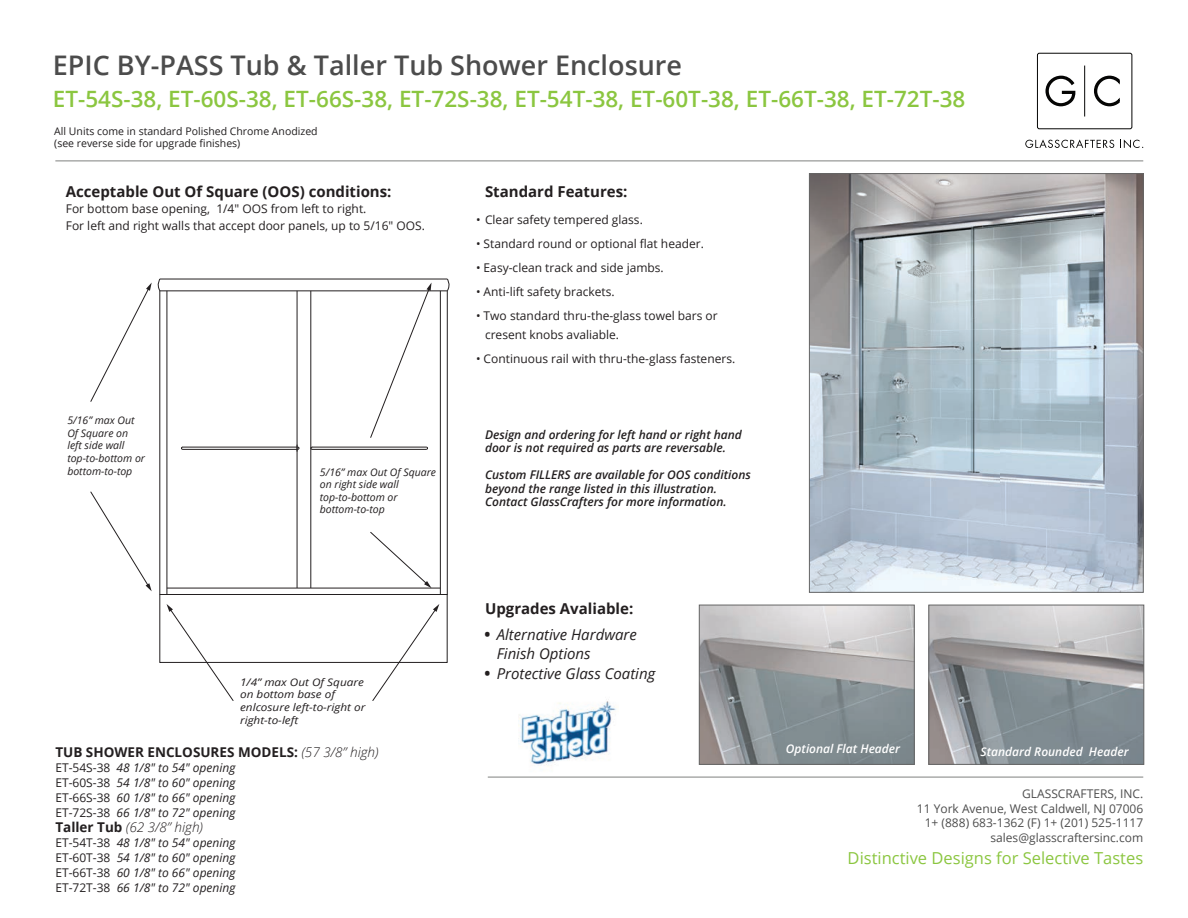
<style>
.page{position:relative;width:1188px;height:918px;background:#fff}
.page>*{position:absolute;margin:0;border:0;box-sizing:border-box;transform-origin:0 0}
.t1{font:600 27px "Open Sans";color:#4c4c4c}
.t2{font:600 22.5px "Open Sans";color:#8bc640}
.t3{font:21px/39px "Open Sans";color:#231f20}
.t4{font:16.5px "Open Sans";color:#8bc640}
.t5{font:700 15px "Open Sans";color:#231f20}
.t6{font:italic 15px/19.5px "Open Sans";color:#231f20}
.t7{font:700 13.5px "Open Sans";color:#231f20}
.t8{font:italic 300 13.5px "Open Sans";color:#231f20}
.t9{font:12px/16.5px "Open Sans";color:#231f20}
.t10{font:italic 12px/15px "Open Sans";color:#231f20;text-align:justify}
.t11{font:italic 600 12px/13.5px "Open Sans";color:#231f20}
.t12{font:12px/14.4px "Open Sans";color:#4d4d4d;text-align:right}
.t13{font:italic 600 12px "Open Sans";color:#fff}
.t14{font:italic 10.5px/12.6px "Open Sans";color:#231f20}
.t15{font:10.5px/12.6px "Open Sans";color:#201d1e}
.t16{font:italic 10.5px/12.6px "Open Sans";color:#231f20;scale:1.12 1}
.s1{font-weight:300;font-style:italic}
.s2{font-style:normal}
.s3{font-weight:700;font-style:normal}
</style>
<div class="page">
<img style="left:518px;top:701px;width:101px;height:76px">
<hr style="left:55px;top:161px;width:1088px;height:1px;background:#808180">
<hr style="left:488px;top:777px;width:655px;height:1px;background:#808180">
<div style="left:1037px;top:53px;width:95px;height:76px;border:1px solid #050504;border-radius:2px"></div>
<svg style="left:1025px;top:139px;width:89px;height:9px"></svg>
<svg style="left:1120px;top:139px;width:23px;height:9px"></svg>
<svg style="left:1045px;top:75px;width:31px;height:32px"></svg>
<svg style="left:1094px;top:75px;width:26px;height:32px"></svg>
<hr style="left:1084px;top:66px;width:1px;height:51px;background:#050504">
<svg style="left:370px;top:283px;width:62px;height:155px"></svg>
<svg style="left:370px;top:531px;width:62px;height:57px"></svg>
<svg style="left:90px;top:491px;width:62px;height:100px"></svg>
<svg style="left:167px;top:604px;width:67px;height:97px"></svg>
<svg style="left:372px;top:604px;width:67px;height:97px"></svg>
<img style="left:701px;top:607px;width:212px;height:156px">
<div style="left:699px;top:605px;width:216px;height:160px;border:1px solid #666"></div>
<img style="left:930px;top:607px;width:212px;height:156px">
<div style="left:928px;top:605px;width:216px;height:160px;border:1px solid #666"></div>
<img style="left:811px;top:175px;width:331px;height:416px">
<div style="left:809px;top:173px;width:335px;height:420px;border:1px solid #666"></div>
<hr style="left:160px;top:279px;width:287px;height:1px;background:#231f20">
<hr style="left:160px;top:290px;width:287px;height:1px;background:#231f20">
<hr style="left:167px;top:588px;width:273px;height:1px;background:#231f20">
<hr style="left:310px;top:291px;width:1px;height:297px;background:#231f20">
<hr style="left:297px;top:291px;width:1px;height:297px;background:#231f20">
<hr style="left:183px;top:447px;width:115px;height:1px;background:#231f20">
<hr style="left:183px;top:449px;width:115px;height:1px;background:#231f20">
<hr style="left:167px;top:291px;width:1px;height:303px;background:#231f20">
<hr style="left:440px;top:291px;width:1px;height:303px;background:#231f20">
<svg style="left:181px;top:446px;width:3px;height:4px"></svg>
<hr style="left:312px;top:447px;width:114px;height:1px;background:#231f20">
<hr style="left:312px;top:449px;width:114px;height:1px;background:#231f20">
<svg style="left:310px;top:446px;width:3px;height:4px"></svg>
<svg style="left:425px;top:446px;width:3px;height:4px"></svg>
<div style="left:159px;top:594px;width:289px;height:69px;border:1px solid #231f20"></div>
<svg style="left:297px;top:445px;width:3px;height:7px"></svg>
<svg style="left:446px;top:278px;width:4px;height:14px"></svg>
<svg style="left:90px;top:278px;width:71px;height:124px"></svg>
<h1 class="t1" style="left:53px;top:47px;width:631px">EPIC BY-PASS Tub &amp; Taller Tub Shower Enclosure</h1>
<h2 class="t2" style="left:53px;top:83px;width:914px">ET-54S-38, ET-60S-38, ET-66S-38, ET-72S-38, ET-54T-38, ET-60T-38, ET-66T-38, ET-72T-38</h2>
<p class="t15" style="left:54px;top:124px;width:265px">All Units come in standard Polished Chrome Anodized (see reverse side for upgrade finishes)</p>
<p class="t5" style="left:66px;top:181px;width:327px">Acceptable Out Of Square (OOS) conditions:</p>
<p class="t9" style="left:66px;top:200px;width:361px">For bottom base opening, 1/4" OOS from left to right.<br>For left and right walls that accept door panels, up to 5/16" OOS.</p>
<p class="t14" style="left:67px;top:414px;width:79px">5/16” max Out<br>Of Square on left side wall top-to-bottom or bottom-to-top</p>
<p class="t14" style="left:320px;top:465px;width:118px">5/16” max Out Of Square on right side wall top-to-bottom or bottom-to-top</p>
<p class="t16" style="left:240px;top:675px;width:113px">1/4” max Out Of Square on bottom base of enlcosure left-to-right or right-to-left</p>
<p class="t7" style="left:55px;top:742px;width:325px">TUB SHOWER ENCLOSURES MODELS: <span class="s1">(57 3/8” high)</span></p>
<p class="t10" style="left:55px;top:760px;width:182px"><span class="s2">ET-54S-38</span> 48 1/8" to 54" opening <span class="s2">ET-60S-38</span> 54 1/8" to 60" opening <span class="s2">ET-66S-38</span> 60 1/8" to 66" opening <span class="s2">ET-72S-38</span> 66 1/8" to 72" opening</p>
<p class="t8" style="left:55px;top:818px;width:149px"><span class="s3">Taller Tub</span> (62 3/8” high)</p>
<p class="t10" style="left:55px;top:835px;width:182px"><span class="s2">ET-54T-38</span> 48 1/8" to 54" opening <span class="s2">ET-60T-38</span> 54 1/8" to 60" opening <span class="s2">ET-66T-38</span> 60 1/8" to 66" opening <span class="s2">ET-72T-38</span> 66 1/8" to 72" opening</p>
<p class="t5" style="left:485px;top:181px;width:144px">Standard Features:</p>
<p class="t9" style="left:476px;top:211px;width:168px">• Clear safety tempered glass.</p>
<p class="t9" style="left:476px;top:235px;width:229px">• Standard round or optional flat header.</p>
<p class="t9" style="left:476px;top:259px;width:189px">• Easy-clean track and side jambs.</p>
<p class="t9" style="left:476px;top:283px;width:140px">• Anti-lift safety brackets.</p>
<p class="t9" style="left:485px;top:305px;width:234px;line-height:19.5px;text-indent:-9px">• Two standard thru-the-glass towel bars or cresent knobs avaliable.</p>
<p class="t9" style="left:476px;top:350px;width:261px">• Continuous rail with thru-the-glass fasteners.</p>
<p class="t11" style="left:485px;top:428px;width:258px">Design and ordering for left hand or right hand door is not required as parts are reversable.</p>
<p class="t11" style="left:485px;top:468px;width:267px">Custom FILLERS are available for OOS conditions beyond the range listed in this illustration.<br>Contact GlassCrafters for more information.</p>
<p class="t5" style="left:485px;top:598px;width:150px">Upgrades Avaliable:</p>
<p class="t6" style="left:497px;top:624px;width:160px">Alternative Hardware<br>Finish Options<br>Protective Glass Coating</p>
<h3 class="t3" style="left:483px;top:615px;width:9px">• •</h3>
<p class="t13" style="left:786px;top:741px;width:116px">Optional Flat Header</p>
<p class="t13" style="left:981px;top:743px;width:150px">Standard Rounded Header</p>
<p class="t12" style="left:917px;top:787px;width:228px">GLASSCRAFTERS, INC.<br>11 York Avenue, West Caldwell, NJ 07006<br>1+ (888) 683-1362 (F) 1+ (201) 525-1117 sales@glasscraftersinc.com</p>
<h3 class="t4" style="left:848px;top:847px;width:297px">Distinctive Designs for Selective Tastes</h3>
</div>
